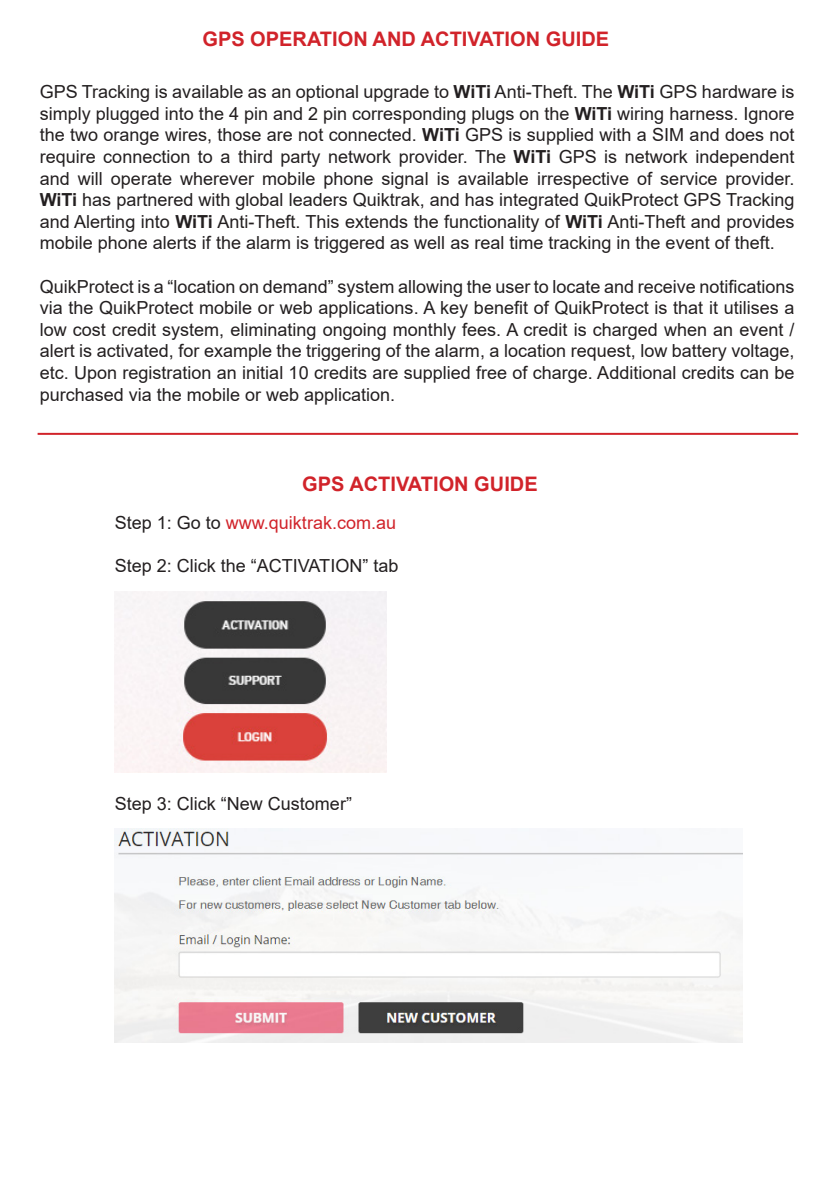
<style>
.page{position:relative;width:840px;height:1191px;background:#fff}
.page>*{position:absolute;margin:0;border:0;box-sizing:border-box;transform-origin:0 0}
.t1{font:700 20px "Arial";color:#d1232a}
.t2{font:18px/21.6px "Arial";color:#231f20;text-align:justify}
.t3{font:18px "Arial";color:#d1232a}
.s1{font-weight:700}
.s2{color:#231f20}
</style>
<div class="page">
<img style="left:115px;top:591px;width:271px;height:181px">
<img style="left:115px;top:829px;width:627px;height:213px">
<hr style="left:38px;top:433px;width:759px;height:2px;background:#d1232a">
<p class="t1" style="left:202px;top:25px;width:408px">GPS OPERATION AND ACTIVATION GUIDE</p>
<p class="t2" style="left:40px;top:81px;width:756px">GPS Tracking is available as an optional upgrade to <span class="s1">WiTi</span> Anti-Theft. The <span class="s1">WiTi</span> GPS hardware is simply plugged into the 4 pin and 2 pin corresponding plugs on the <span class="s1">WiTi</span> wiring harness. Ignore the two orange wires, those are not connected. <span class="s1">WiTi</span> GPS is supplied with a SIM and does not require connection to a third party network provider. The <span class="s1">WiTi</span> GPS is network independent and will operate wherever mobile phone signal is available irrespective of service provider.<br><span class="s1">WiTi</span> has partnered with global leaders Quiktrak, and has integrated QuikProtect GPS Tracking and Alerting into <span class="s1">WiTi</span> Anti-Theft. This extends the functionality of <span class="s1">WiTi</span> Anti-Theft and provides mobile phone alerts if the alarm is triggered as well as real time tracking in the event of theft.</p>
<p class="t2" style="left:40px;top:275px;width:756px">QuikProtect is a “location on demand” system allowing the user to locate and receive notifications via the QuikProtect mobile or web applications. A key benefit of QuikProtect is that it utilises a low cost credit system, eliminating ongoing monthly fees. A credit is charged when an event / alert is activated, for example the triggering of the alarm, a location request, low battery voltage, etc. Upon registration an initial 10 credits are supplied free of charge. Additional credits can be purchased via the mobile or web application.</p>
<p class="t1" style="left:302px;top:470px;width:237px">GPS ACTIVATION GUIDE</p>
<p class="t3" style="left:115px;top:510px;width:283px"><span class="s2">Step 1: Go to</span> www.quiktrak.com.au</p>
<p class="t2" style="left:115px;top:555px;width:285px">Step 2: Click the “ACTIVATION” tab</p>
<p class="t2" style="left:115px;top:792px;width:239px">Step 3: Click “New Customer”</p>
</div>
